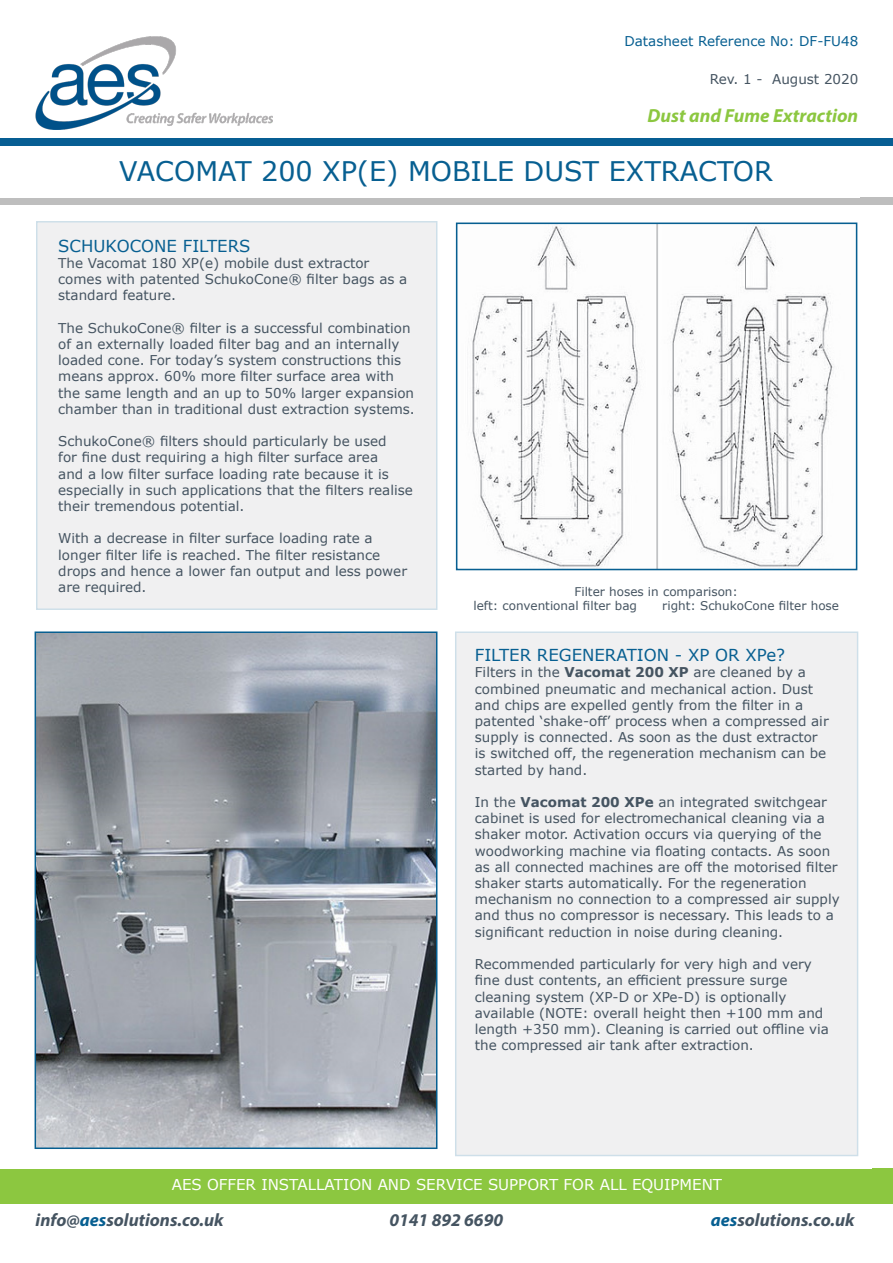
<style>
.page{position:relative;width:893px;height:1263px;background:#fff}
.page>*{position:absolute;margin:0;border:0;box-sizing:border-box;transform-origin:0 0}
.t1{font:27px "Verdana";color:#075f91}
.t2{font:italic 700 19.05px "Myriad Pro";color:#8cc740}
.t3{font:italic 700 18px "Myriad Pro";color:#455461}
.t4{font:16.5px "Verdana";color:#075f91}
.t5{font:15px "Verdana";color:#fff}
.t6{font:13.5px/16.2px "Verdana";color:#455461}
.t7{font:13.5px "Verdana";color:#075f91}
.t8{font:12px "Verdana";color:#455461}
.s1{font-weight:700}
.s2{color:#075f91}
</style>
<div class="page">
<div style="left:0;top:138px;width:893px;height:8px;background:#075e93"></div>
<div style="left:0;top:198px;width:893px;height:6px;background:#bebebe"></div>
<div style="left:0;top:1169px;width:893px;height:34px;background:#8cc740"></div>
<img style="left:36px;top:36px;width:236px;height:93px">
<div style="left:36px;top:221px;width:401px;height:389px;background:#f0f0f1"></div>
<img style="left:472px;top:226px;width:364px;height:341px">
<div style="left:456px;top:223px;width:401px;height:347px;border:2px solid #075f91"></div>
<div style="left:455px;top:631px;width:403px;height:525px;background:#f0f0f1"></div>
<img style="left:38px;top:634px;width:396px;height:512px">
<div style="left:35px;top:631px;width:402px;height:518px;border:2px solid #075f91"></div>
<p class="t7" style="left:624px;top:32px;width:235px">Datasheet Reference No: DF-FU48</p>
<p class="t6" style="left:710px;top:71px;width:150px">Rev. 1 - August 2020</p>
<p class="t2" style="left:647px;top:104px;width:212px">Dust and Fume Extraction</p>
<p class="t1" style="left:119px;top:153px;width:655px">VACOMAT 200 XP(E) MOBILE DUST EXTRACTOR</p>
<p class="t4" style="left:58px;top:234px;width:194px">SCHUKOCONE FILTERS</p>
<p class="t6" style="left:58px;top:255px;width:351px">The Vacomat 180 XP(e) mobile dust extractor comes with patented SchukoCone® filter bags as a standard feature.</p>
<p class="t6" style="left:58px;top:320px;width:358px">The SchukoCone® filter is a successful combination of an externally loaded filter bag and an internally loaded cone. For today’s system constructions this means approx. 60% more filter surface area with the same length and an up to 50% larger expansion chamber than in traditional dust extraction systems.</p>
<p class="t6" style="left:58px;top:433px;width:356px">SchukoCone® filters should particularly be used<br>for fine dust requiring a high filter surface area<br>and a low filter surface loading rate because it is especially in such applications that the filters realise their tremendous potential.</p>
<p class="t6" style="left:58px;top:530px;width:350px">With a decrease in filter surface loading rate a longer filter life is reached. The filter resistance drops and hence a lower fan output and less power are required.</p>
<p class="t8" style="left:574px;top:583px;width:165px">Filter hoses in comparison:</p>
<p class="t8" style="left:473px;top:597px;width:165px">left: conventional filter bag</p>
<p class="t8" style="left:662px;top:597px;width:178px">right: SchukoCone filter hose</p>
<p class="t4" style="left:475px;top:644px;width:312px">FILTER REGENERATION - XP OR XPe?</p>
<p class="t6" style="left:475px;top:664px;width:355px">Filters in the <span class="s1">Vacomat 200 XP</span> are cleaned by a combined pneumatic and mechanical action. Dust and chips are expelled gently from the filter in a patented ‘shake-off’ process when a compressed air supply is connected. As soon as the dust extractor is switched off, the regeneration mechanism can be started by hand.</p>
<p class="t6" style="left:475px;top:794px;width:366px">In the <span class="s1">Vacomat 200 XPe</span> an integrated switchgear cabinet is used for electromechanical cleaning via a shaker motor. Activation occurs via querying of the woodworking machine via floating contacts. As soon as all connected machines are off the motorised filter shaker starts automatically. For the regeneration mechanism no connection to a compressed air supply and thus no compressor is necessary. This leads to a significant reduction in noise during cleaning.</p>
<p class="t6" style="left:475px;top:956px;width:356px">Recommended particularly for very high and very fine dust contents, an efficient pressure surge cleaning system (XP-D or XPe-D) is optionally available (NOTE: overall height then +100 mm and length +350 mm). Cleaning is carried out offline via the compressed air tank after extraction.</p>
<p class="t5" style="left:172px;top:1174px;width:552px">AES OFFER INSTALLATION AND SERVICE SUPPORT FOR ALL EQUIPMENT</p>
<p class="t3" style="left:36px;top:1208px;width:190px">info@<span class="s2">aes</span>solutions.co.uk</p>
<p class="t3" style="left:389px;top:1208px;width:115px">0141 892 6690</p>
<p class="t3" style="left:711px;top:1208px;width:145px"><span class="s2">aes</span>solutions.co.uk</p>
</div>
